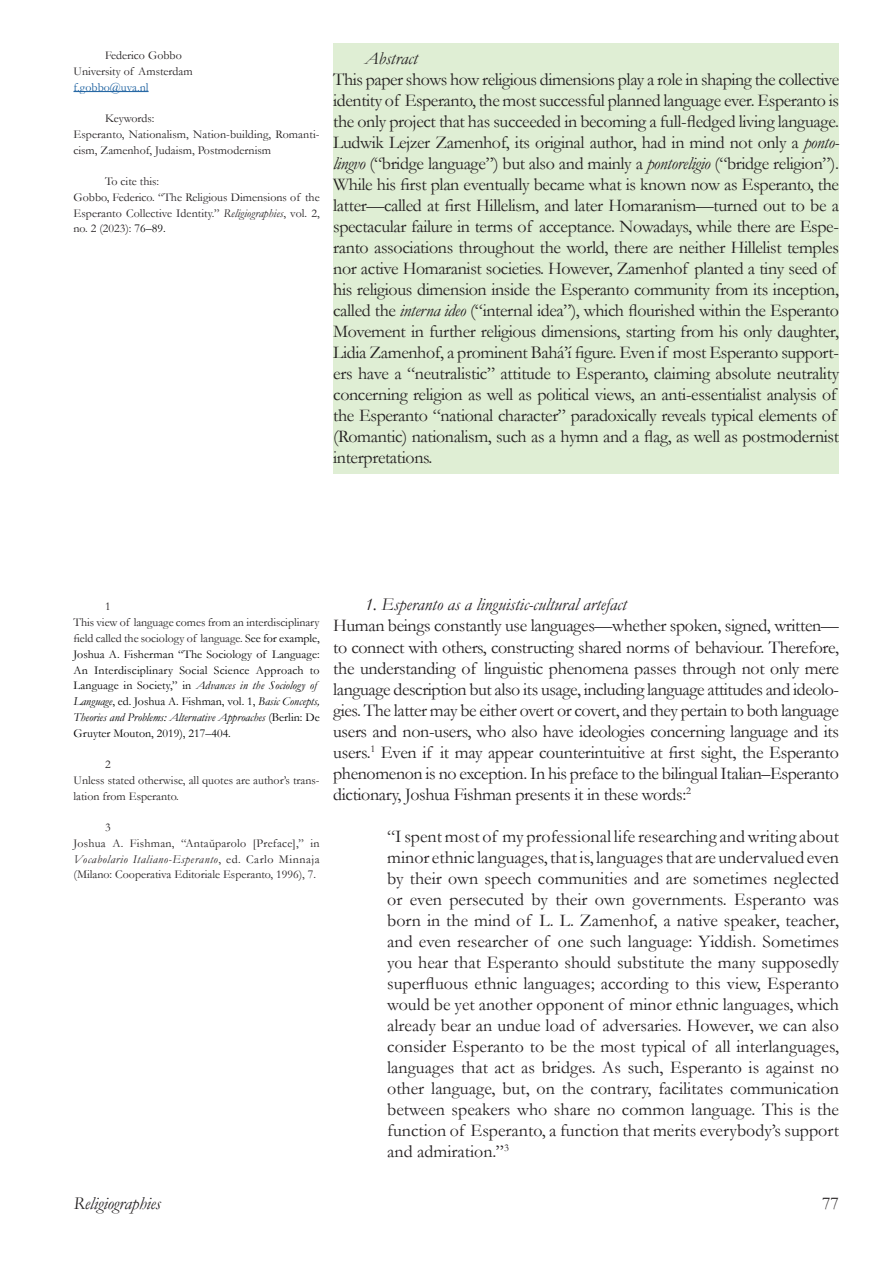
<style>
.page{position:relative;width:893px;height:1263px;background:#fff}
.page>*{position:absolute;margin:0;border:0;box-sizing:border-box;transform-origin:0 0}
._2_Corpo_testo_primo{font:18px/21px "Garamond";letter-spacing:-.02em;color:#231f20;text-align:justify}
._2_Sottotitoli{font:italic 18px "Garamond";color:#231f20}
._3_Corpo_note{font:12px/15.8px "Garamond";color:#231f20}
._3_Corpo_note-2{font:12px/15.8px "Garamond";color:#000}
._3_Nr_note_rientro{font:12px "Garamond";color:#231f20}
._3_Corpo_note-3{font:12px "Garamond";color:#175d9e}
.s1{font-style:italic}
.s2{color:#000}
.s3{color:#231f20}
</style>
<div class="page">
<div style="left:333px;top:43px;width:506px;height:431px;background:#dfeed4"></div>
<hr style="left:73px;top:91px;width:76px;height:1px;background:#175d9e">
<p class="_3_Nr_note_rientro" style="left:105px;top:47px;width:78px">Federico Gobbo</p>
<p class="_3_Corpo_note" style="left:73px;top:63px;width:121px">University of Amsterdam</p>
<p class="_3_Corpo_note-3" style="left:73px;top:79px;width:77px">f.gobbo@uva.nl</p>
<p class="_3_Nr_note_rientro" style="left:105px;top:110px;width:51px">Keywords:</p>
<p class="_3_Corpo_note" style="left:73px;top:126px;width:248px">Esperanto, Nationalism, Nation-building, Romanti&shy;cism, Zamenhof, Judaism, Postmodernism</p>
<p class="_3_Nr_note_rientro" style="left:105px;top:173px;width:56px">To cite this:</p>
<p class="_3_Corpo_note" style="left:73px;top:189px;width:248px;text-align:justify">Gobbo, Federico. “The Religious Dimensions of the Esperanto Collective Identity.” <span class="s1">Religiographies</span>, vol. 2, no. 2 (2023): <span class="s2">76–89.</span></p>
<p class="_2_Sottotitoli" style="left:365px;top:47px;width:54px">Abstract</p>
<p class="_2_Corpo_testo_primo" style="left:333px;top:69px;width:507px;text-align:left">This paper shows how religious dimensions play a role in shaping the collective identity of Esperanto, the most successful planned language ever. Esperanto is the only project that has succeeded in becoming a full-fledged living language.<br>Ludwik Lejzer Zamenhof, its original author, had in mind not only a <span class="s1">ponto&shy;lingvo</span> (“bridge language”) but also and mainly a <span class="s1">pontoreligio</span> (“bridge religion”).<br>While his first plan eventually became what is known now as Esperanto, the latter—called at first Hillelism, and later Homaranism—turned out to be a spectacular failure in terms of acceptance. Nowadays, while there are Espe&shy;ranto associations throughout the world, there are neither Hillelist temples nor active Homaranist societies. However, Zamenhof planted a tiny seed of his religious dimension inside the Esperanto community from its inception, called the <span class="s1">interna ideo</span> (“internal idea”), which flourished within the Esperanto Movement in further religious dimensions, starting from his only daughter, Lidia Zamenhof, a prominent Bahá’í figure. Even if most Esperanto support&shy;ers have a “neutralistic” attitude to Esperanto, claiming absolute neutrality concerning religion as well as political views, an anti-essentialist analysis of the Esperanto “national character” paradoxically reveals typical elements of (Romantic) nationalism, such as a hymn and a flag, as well as postmodernist interpretations.</p>
<p class="_3_Nr_note_rientro" style="left:105px;top:599px;width:7px">1</p>
<p class="_3_Corpo_note-2" style="left:73px;top:614px;width:248px"><span class="s3">This view of language comes from an interdisciplinary field called the sociology of language.</span> See for example, Joshua A. Fisherman “The Sociology of Language:<br>An Interdisciplinary Social Science Approach to Language in Society,” in <span class="s1">Advances in the Sociology of Language</span>, ed. Joshua A. Fishman, vol. 1, <span class="s1">Basic Concepts, Theories and Problems: Alternative Approaches</span> (Berlin: De Gruyter Mouton, 2019), 217–404.</p>
<p class="_3_Nr_note_rientro" style="left:105px;top:756px;width:7px">2</p>
<p class="_3_Corpo_note" style="left:73px;top:772px;width:248px">Unless stated otherwise, all quotes are author’s trans&shy;lation from Esperanto.</p>
<p class="_3_Nr_note_rientro" style="left:105px;top:819px;width:7px">3</p>
<p class="_3_Corpo_note" style="left:73px;top:835px;width:248px;text-align:justify">Joshua A. Fishman, “Antaŭparolo [Preface],” in <span class="s1">Vocabolario Italiano-Esperanto</span>, ed. Carlo Minnaja (Milano: Cooperativa Editoriale Esperanto, 1996), 7.</p>
<p class="_2_Sottotitoli" style="left:365px;top:593px;width:263px">1. Esperanto as a linguistic-cultural artefact</p>
<p class="_2_Corpo_testo_primo" style="left:333px;top:615px;width:507px">Human beings constantly use languages—whether spoken, signed, written— to connect with others, constructing shared norms of behaviour. Therefore, the understanding of linguistic phenomena passes through not only mere language description but also its usage, including language attitudes and ideolo&shy;gies. The latter may be either overt or covert, and they pertain to both language users and non-users, who also have ideologies concerning language and its users.<sup>1</sup> Even if it may appear counterintuitive at first sight, the Esperanto phenomenon is no exception. In his preface to the bilingual Italian–Esperanto dictionary, Joshua Fishman presents it in these words:<sup>2</sup></p>
<p class="_2_Corpo_testo_primo" style="left:387px;top:825px;width:453px">“I spent most of my professional life researching and writing about minor ethnic languages, that is, languages that are undervalued even by their own speech communities and are sometimes neglected or even persecuted by their own governments. Esperanto was born in the mind of L. L. Zamenhof, a native speaker, teacher, and even researcher of one such language: Yiddish. Sometimes you hear that Esperanto should substitute the many supposedly superfluous ethnic languages; according to this view, Esperanto would be yet another opponent of minor ethnic languages, which already bear an undue load of adversaries. However, we can also consider Esperanto to be the most typical of all interlanguages, languages that act as bridges. As such, Esperanto is against no other language, but, on the contrary, facilitates communication between speakers who share no common language. This is the function of Esperanto, a function that merits everybody’s support and admiration.”<sup>3</sup></p>
<p class="_2_Sottotitoli" style="left:73px;top:1191px;width:89px">Religiographies</p>
<p class="_2_Corpo_testo_primo" style="left:822px;top:1192px;width:18px">77</p>
</div>
